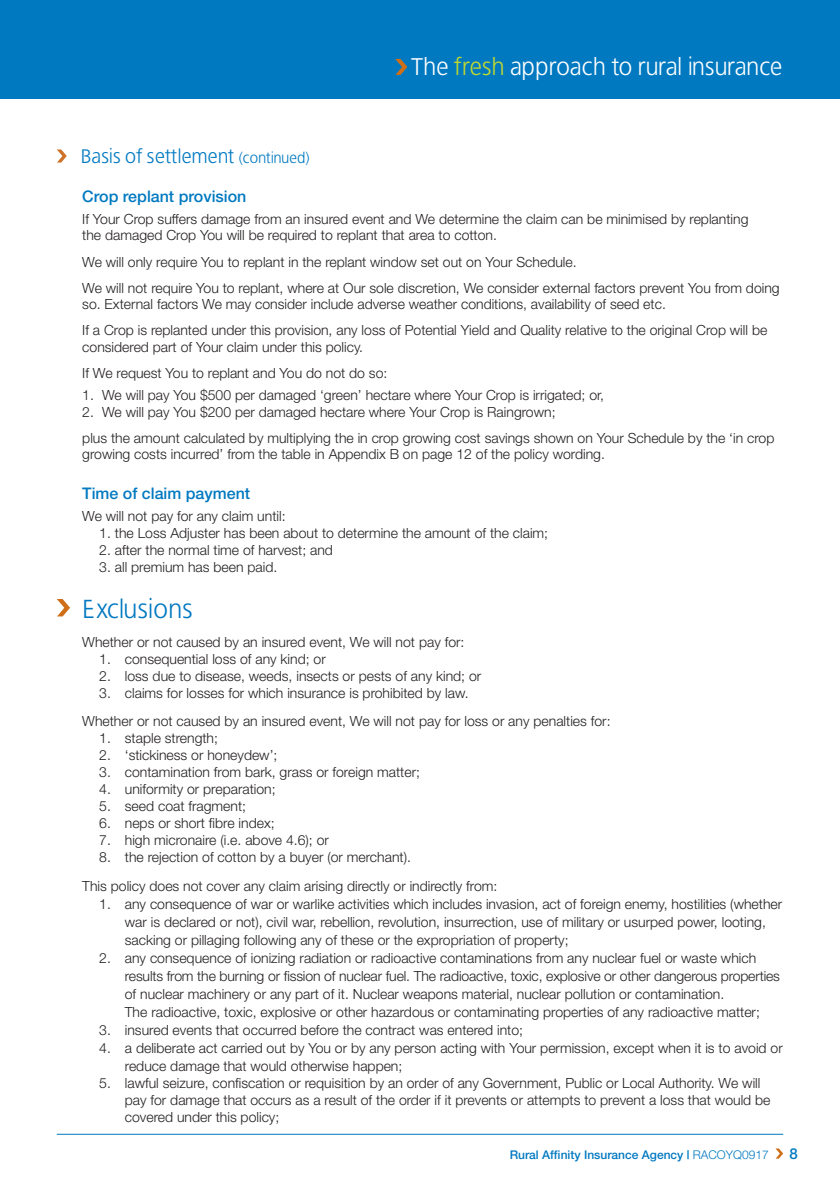
<style>
.page{position:relative;width:840px;height:1191px;background:#fff}
.page>*{position:absolute;margin:0;border:0;box-sizing:border-box;transform-origin:0 0}
.t1{font:26px "Bastardus Sans";color:#0079c1}
.t2{font:24px "Bastardus Sans";color:#fff}
.t3{font:19.6px "Bastardus Sans";color:#0079c1}
.t4{font:500 16px "Helvetica Neue";color:#0079c1}
.t5{font:500 15px "Helvetica Neue";color:#0079c1}
.t6{font:300 14px/18px "Helvetica Neue";color:#231f20}
.t7{font:500 12px "Helvetica Neue";color:#0079c1}
.s1{color:#c1d82f}
.s2{font-size:15px}
.s3{font-weight:700}
.s4{font-weight:300}
</style>
<div class="page">
<div style="left:0;top:0;width:839px;height:98px;background:#0079c1"></div>
<svg style="left:775px;top:1148px;width:7px;height:10px"></svg>
<hr style="left:57px;top:1133px;width:725px;height:1px;background:#0079c1">
<svg style="left:395px;top:59px;width:12px;height:16px"></svg>
<svg style="left:57px;top:149px;width:10px;height:14px"></svg>
<svg style="left:57px;top:599px;width:13px;height:17px"></svg>
<h2 class="t2" style="left:411px;top:55px;width:372px">The <span class="s1">fresh</span> approach to rural insurance</h2>
<h3 class="t3" style="left:81px;top:146px;width:230px">Basis of settlement <span class="s2">(continued)</span></h3>
<p class="t4" style="left:82px;top:190px;width:165px">Crop replant provision</p>
<p class="t6" style="left:82px;top:212px;width:667px;line-height:16.6px">If Your Crop suffers damage from an insured event and We determine the claim can be minimised by replanting the damaged Crop You will be required to replant that area to cotton.</p>
<p class="t6" style="left:82px;top:250px;width:698px;line-height:26.2px">We will only require You to replant in the replant window set out on Your Schedule.<br>We will not require You to replant, where at Our sole discretion, We consider external factors prevent You from doing</p>
<p class="t6" style="left:82px;top:292px;width:686px;line-height:26.2px">so. External factors We may consider include adverse weather conditions, availability of seed etc.<br>If a Crop is replanted under this provision, any loss of Potential Yield and Quality relative to the original Crop will be</p>
<p class="t6" style="left:82px;top:335px;width:306px;line-height:26.2px">considered part of Your claim under this policy.<br>If We request You to replant and You do not do so:</p>
<p class="t6" style="left:82px;top:387px;width:523px">1. We will pay You $500 per damaged ‘green’ hectare where Your Crop is irrigated; or,</p>
<p class="t6" style="left:82px;top:400px;width:693px;line-height:26.2px">2. We will pay You $200 per damaged hectare where Your Crop is Raingrown;<br>plus the amount calculated by multiplying the in crop growing cost savings shown on Your Schedule by the ‘in crop</p>
<p class="t6" style="left:82px;top:447px;width:524px">growing costs incurred’ from the table in Appendix B on page 12 of the policy wording.</p>
<p class="t4" style="left:82px;top:487px;width:169px">Time of claim payment</p>
<p class="t6" style="left:82px;top:508px;width:205px">We will not pay for any claim until:</p>
<p class="t6" style="left:99px;top:525px;width:450px">1. the Loss Adjuster has been about to determine the amount of the claim;</p>
<p class="t6" style="left:99px;top:542px;width:235px">2. after the normal time of harvest; and</p>
<p class="t6" style="left:99px;top:559px;width:179px">3. all premium has been paid.</p>
<h1 class="t1" style="left:82px;top:596px;width:112px">Exclusions</h1>
<p class="t6" style="left:82px;top:634px;width:383px">Whether or not caused by an insured event, We will not pay for:</p>
<p class="t6" style="left:99px;top:651px;width:228px">1. consequential loss of any kind; or</p>
<p class="t6" style="left:99px;top:668px;width:383px">2. loss due to disease, weeds, insects or pests of any kind; or</p>
<p class="t6" style="left:82px;top:680px;width:529px;line-height:28.4px;text-indent:17px">3. claims for losses for which insurance is prohibited by law.<br>Whether or not caused by an insured event, We will not pay for loss or any penalties for:</p>
<p class="t6" style="left:99px;top:730px;width:120px">1. staple strength;</p>
<p class="t6" style="left:99px;top:747px;width:179px">2. ‘stickiness or honeydew’;</p>
<p class="t6" style="left:99px;top:764px;width:322px">3. contamination from bark, grass or foreign matter;</p>
<p class="t6" style="left:99px;top:781px;width:178px">4. uniformity or preparation;</p>
<p class="t6" style="left:99px;top:798px;width:148px">5. seed coat fragment;</p>
<p class="t6" style="left:99px;top:815px;width:177px">6. neps or short fibre index;</p>
<p class="t6" style="left:99px;top:832px;width:231px">7. high micronaire (i.e. above 4.6); or</p>
<p class="t6" style="left:82px;top:844px;width:416px;line-height:28.4px;text-indent:17px">8. the rejection of cotton by a buyer (or merchant).<br>This policy does not cover any claim arising directly or indirectly from:</p>
<p class="t6" style="left:125px;top:896px;width:658px;text-indent:-26px">1. any consequence of war or warlike activities which includes invasion, act of foreign enemy, hostilities (whether war is declared or not), civil war, rebellion, revolution, insurrection, use of military or usurped power, looting, sacking or pillaging following any of these or the expropriation of property;</p>
<p class="t6" style="left:125px;top:950px;width:656px;text-indent:-26px">2. any consequence of ionizing radiation or radioactive contaminations from any nuclear fuel or waste which results from the burning or fission of nuclear fuel. The radioactive, toxic, explosive or other dangerous properties of nuclear machinery or any part of it. Nuclear weapons material, nuclear pollution or contamination.<br>The radioactive, toxic, explosive or other hazardous or contaminating properties of any radioactive matter;</p>
<p class="t6" style="left:99px;top:1022px;width:425px">3. insured events that occurred before the contract was entered into;</p>
<p class="t6" style="left:125px;top:1040px;width:659px;text-indent:-26px">4. a deliberate act carried out by You or by any person acting with Your permission, except when it is to avoid or reduce damage that would otherwise happen;</p>
<p class="t6" style="left:125px;top:1075px;width:646px;line-height:17px;text-indent:-26px">5. lawful seizure, confiscation or requisition by an order of any Government, Public or Local Authority. We will pay for damage that occurs as a result of the order if it prevents or attempts to prevent a loss that would be covered under this policy;</p>
<p class="t7" style="left:509px;top:1150px;width:260px">Rural Affinity Insurance Agency <span class="s3">|</span> <span class="s4">RACOYQ0917</span></p>
<p class="t5" style="left:789px;top:1148px;width:10px">8</p>
</div>
